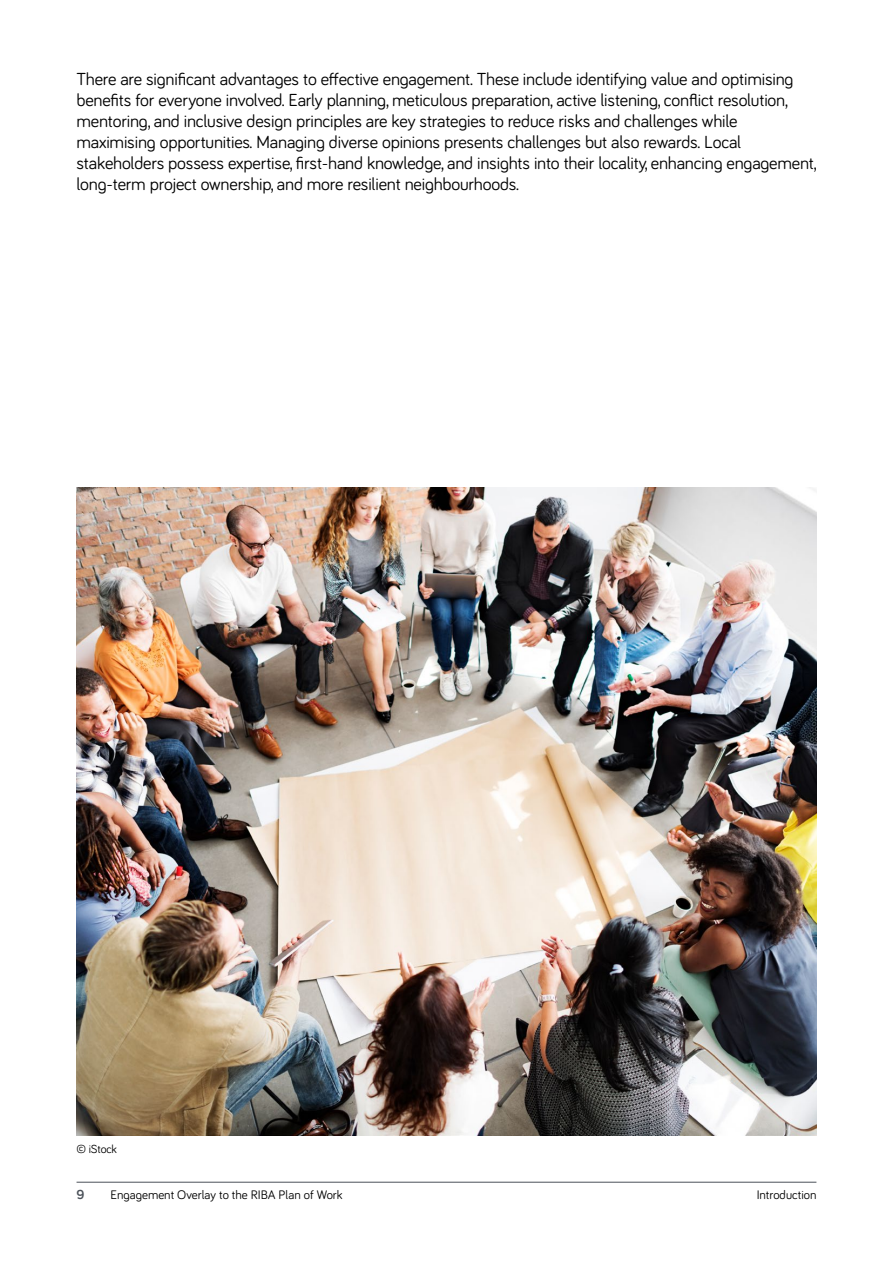
<style>
.page{position:relative;width:893px;height:1263px;background:#fff}
.page>*{position:absolute;margin:0;border:0;box-sizing:border-box;transform-origin:0 0}
.t1{font:18px/21px "Bariol";letter-spacing:-.01em;color:#000}
.t2{font:700 13.5px "Bariol";color:#4b5159}
.t3{font:12.75px "Bariol";color:#000}
.t4{font:12px "Bariol";letter-spacing:-.01em;color:#000}
</style>
<div class="page">
<img style="left:77px;top:488px;width:739px;height:647px">
<hr style="left:77px;top:1182px;width:739px;height:1px;background:#4b5159">
<p class="t1" style="left:77px;top:67px;width:742px">There are significant advantages to effective engagement. These include identifying value and optimising benefits for everyone involved. Early planning, meticulous preparation, active listening, conflict resolution, mentoring, and inclusive design principles are key strategies to reduce risks and challenges while maximising opportunities. Managing diverse opinions presents challenges but also rewards. Local stakeholders possess expertise, first-hand knowledge, and insights into their locality, enhancing engagement, long-term project ownership, and more resilient neighbourhoods.</p>
<p class="t4" style="left:77px;top:1141px;width:42px">© iStock</p>
<p class="t2" style="left:77px;top:1185px;width:9px">9</p>
<p class="t3" style="left:111px;top:1186px;width:234px">Engagement Overlay to the RIBA Plan of Work</p>
<p class="t3" style="left:757px;top:1186px;width:61px">Introduction</p>
</div>
